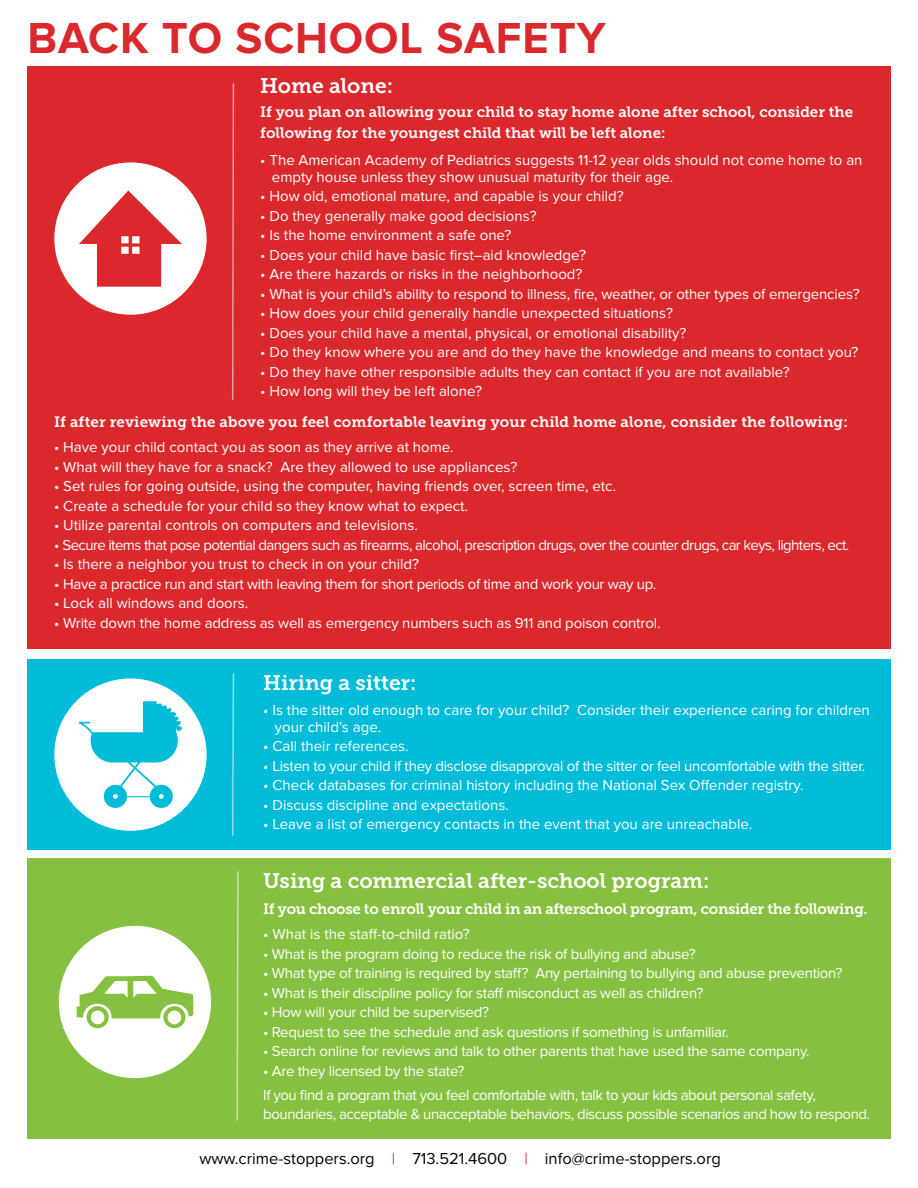
<style>
.page{position:relative;width:918px;height:1188px;background:#fff}
.page>*{position:absolute;margin:0;border:0;box-sizing:border-box;transform-origin:0 0}
.t1{font:700 45px "Proxima Nova";letter-spacing:.02em;color:#da282d}
.t2{font:21px "Museo Slab 700";color:#fff}
.t3{font:16.5px "Proxima Nova";color:#020304}
.t4{font:15px "Proxima Nova";color:#fff}
.t5{font:15px "Proxima Nova";letter-spacing:-.02em;color:#fff}
.t6{font:15px/21px "Museo Slab 700";color:#fff}
.t7{font:15px/19.5px "Proxima Nova";letter-spacing:-.03em;color:#fff}
.t8{font:15px "Proxima Nova";letter-spacing:-.04em;color:#fff}
.t9{font:15px "Museo Slab 700";letter-spacing:-.02em;color:#fff}
.s1{color:#da282d}
</style>
<div class="page">
<div style="left:27px;top:66px;width:864px;height:582px;background:#da282d"></div>
<div style="left:27px;top:660px;width:864px;height:190px;background:#00bcd9"></div>
<svg style="left:232px;top:673px;width:3px;height:163px"></svg>
<div style="left:54px;top:678px;width:153px;height:153px;background:#fff;border-radius:50%"></div>
<svg style="left:79px;top:701px;width:103px;height:107px"></svg>
<svg style="left:232px;top:83px;width:3px;height:317px"></svg>
<div style="left:54px;top:162px;width:153px;height:153px;background:#fff;border-radius:50%"></div>
<svg style="left:79px;top:191px;width:103px;height:96px"></svg>
<div style="left:27px;top:859px;width:864px;height:280px;background:#86c040"></div>
<svg style="left:236px;top:871px;width:3px;height:250px"></svg>
<div style="left:59px;top:926px;width:152px;height:152px;background:#fff;border-radius:50%"></div>
<svg style="left:77px;top:976px;width:116px;height:52px"></svg>
<p class="t1" style="left:27px;top:12px;width:580px">BACK TO SCHOOL SAFETY</p>
<p class="t2" style="left:260px;top:74px;width:134px">Home alone:</p>
<p class="t6" style="left:260px;top:101px;width:594px">If you plan on allowing your child to stay home alone after school, consider the following for the youngest child that will be left alone:</p>
<p class="t4" style="left:260px;top:151px;width:604px">• The American Academy of Pediatrics suggests 11-12 year olds should not come home to an</p>
<p class="t4" style="left:272px;top:168px;width:403px">empty house unless they show unusual maturity for their age.</p>
<p class="t4" style="left:260px;top:187px;width:365px">• How old, emotional mature, and capable is your child?</p>
<p class="t4" style="left:260px;top:207px;width:278px">• Do they generally make good decisions?</p>
<p class="t4" style="left:260px;top:226px;width:253px">• Is the home environment a safe one?</p>
<p class="t4" style="left:260px;top:246px;width:327px">• Does your child have basic first–aid knowledge?</p>
<p class="t4" style="left:260px;top:265px;width:324px">• Are there hazards or risks in the neighborhood?</p>
<p class="t4" style="left:260px;top:285px;width:601px">• What is your child’s ability to respond to illness, fire, weather, or other types of emergencies?</p>
<p class="t4" style="left:260px;top:304px;width:414px">• How does your child generally handle unexpected situations?</p>
<p class="t4" style="left:260px;top:324px;width:428px">• Does your child have a mental, physical, or emotional disability?</p>
<p class="t4" style="left:260px;top:343px;width:600px">• Do they know where you are and do they have the knowledge and means to contact you?</p>
<p class="t4" style="left:260px;top:363px;width:531px">• Do they have other responsible adults they can contact if you are not available?</p>
<p class="t4" style="left:260px;top:382px;width:223px">• How long will they be left alone?</p>
<p class="t6" style="left:54px;top:411px;width:795px">If after reviewing the above you feel comfortable leaving your child home alone, consider the following:</p>
<p class="t4" style="left:54px;top:439px;width:401px">• Have your child contact you as soon as they arrive at home.</p>
<p class="t4" style="left:54px;top:458px;width:465px">• What will they have for a snack? Are they allowed to use appliances?</p>
<p class="t4" style="left:54px;top:478px;width:564px">• Set rules for going outside, using the computer, having friends over, screen time, etc.</p>
<p class="t4" style="left:54px;top:497px;width:416px">• Create a schedule for your child so they know what to expect.</p>
<p class="t4" style="left:54px;top:517px;width:365px">• Utilize parental controls on computers and televisions.</p>
<p class="t8" style="left:54px;top:536px;width:797px">• Secure items that pose potential dangers such as firearms, alcohol, prescription drugs, over the counter drugs, car keys, lighters, ect.</p>
<p class="t4" style="left:54px;top:556px;width:367px">• Is there a neighbor you trust to check in on your child?</p>
<p class="t5" style="left:54px;top:575px;width:604px">• Have a practice run and start with leaving them for short periods of time and work your way up.</p>
<p class="t4" style="left:54px;top:595px;width:196px">• Lock all windows and doors.</p>
<p class="t4" style="left:54px;top:614px;width:608px">• Write down the home address as well as emergency numbers such as 911 and poison control.</p>
<p class="t2" style="left:263px;top:670px;width:155px">Hiring a sitter:</p>
<p class="t4" style="left:263px;top:702px;width:608px">• Is the sitter old enough to care for your child? Consider their experience caring for children</p>
<p class="t4" style="left:275px;top:718px;width:108px">your child’s age.</p>
<p class="t4" style="left:263px;top:738px;width:147px">• Call their references.</p>
<p class="t5" style="left:263px;top:757px;width:604px">• Listen to your child if they disclose disapproval of the sitter or feel uncomfortable with the sitter.</p>
<p class="t4" style="left:263px;top:777px;width:542px">• Check databases for criminal history including the National Sex Offender registry.</p>
<p class="t4" style="left:263px;top:796px;width:247px">• Discuss discipline and expectations.</p>
<p class="t4" style="left:263px;top:816px;width:490px">• Leave a list of emergency contacts in the event that you are unreachable.</p>
<p class="t2" style="left:263px;top:869px;width:448px">Using a commercial after-school program:</p>
<p class="t9" style="left:263px;top:900px;width:606px">If you choose to enroll your child in an afterschool program, consider the following.</p>
<p class="t4" style="left:263px;top:926px;width:208px">• What is the staff-to-child ratio?</p>
<p class="t5" style="left:263px;top:945px;width:434px">• What is the program doing to reduce the risk of bullying and abuse?</p>
<p class="t5" style="left:263px;top:965px;width:581px">• What type of training is required by staff? Any pertaining to bullying and abuse prevention?</p>
<p class="t5" style="left:263px;top:984px;width:442px">• What is their discipline policy for staff misconduct as well as children?</p>
<p class="t5" style="left:263px;top:1004px;width:227px">• How will your child be supervised?</p>
<p class="t5" style="left:263px;top:1023px;width:467px">• Request to see the schedule and ask questions if something is unfamiliar.</p>
<p class="t5" style="left:263px;top:1043px;width:548px">• Search online for reviews and talk to other parents that have used the same company.</p>
<p class="t5" style="left:263px;top:1062px;width:203px">• Are they licensed by the state?</p>
<p class="t7" style="left:263px;top:1085px;width:608px">If you find a program that you feel comfortable with, talk to your kids about personal safety, boundaries, acceptable &amp; unacceptable behaviors, discuss possible scenarios and how to respond.</p>
<p class="t3" style="left:199px;top:1149px;width:523px">www.crime-stoppers.org <span class="s1">|</span> 713.521.4600 <span class="s1">|</span> info@crime-stoppers.org</p>
</div>
